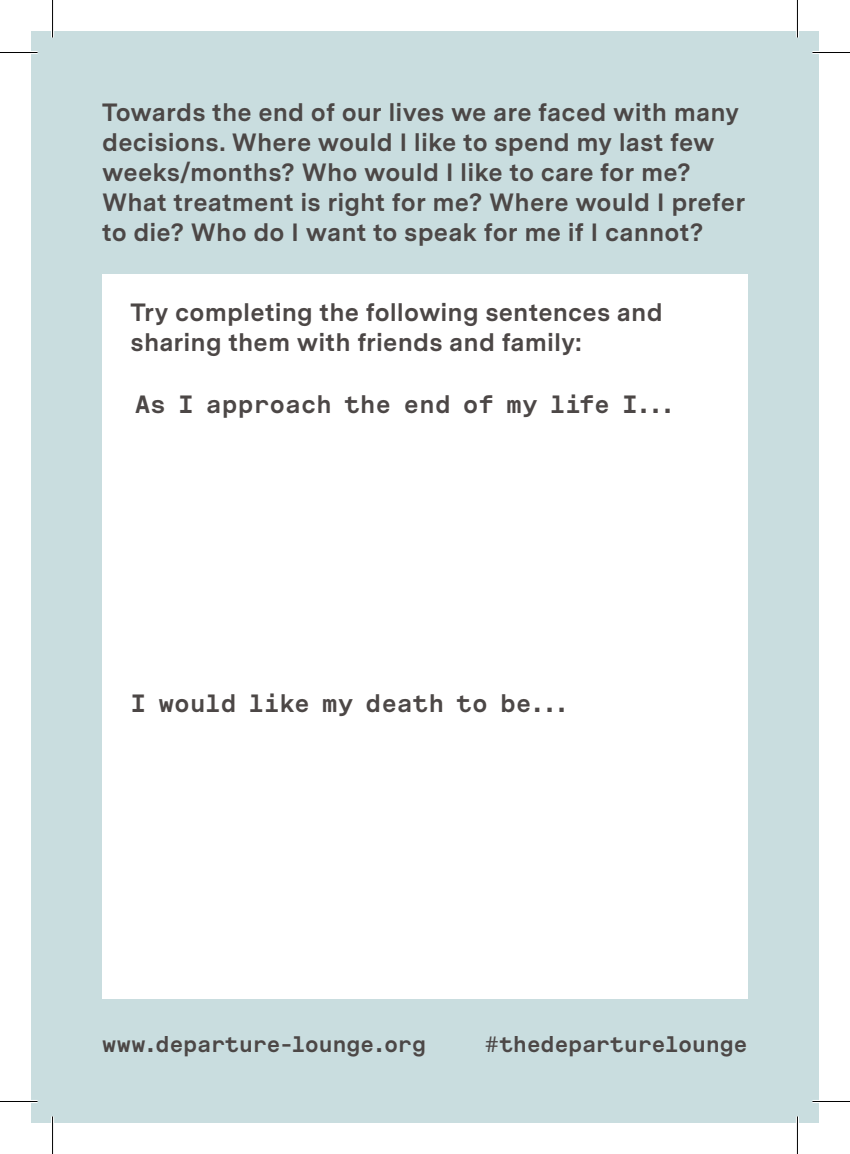
<style>
.page{position:relative;width:850px;height:1154px;background:#fff}
.page>*{position:absolute;margin:0;border:0;box-sizing:border-box;transform-origin:0 0}
.t1{font:700 25px/30px "Messina Sans";letter-spacing:.005em;color:#4c4746}
.t2{font:700 25px "Messina Sans Mono";letter-spacing:-.005em;color:#4c4746}
.t3{font:700 22.5px "Messina Sans Mono";letter-spacing:-.015em;color:#4c4746}
</style>
<div class="page">
<div style="left:31px;top:31px;width:787px;height:1092px;background:#c9dddf"></div>
<div style="left:102px;top:274px;width:645px;height:725px;background:#fff"></div>
<hr style="left:0;top:51px;width:38px;height:3px;background:#fff">
<hr style="left:812px;top:51px;width:37px;height:3px;background:#fff">
<hr style="left:0;top:1100px;width:38px;height:3px;background:#fff">
<hr style="left:812px;top:1100px;width:37px;height:3px;background:#fff">
<hr style="left:51px;top:0;width:3px;height:38px;background:#fff">
<hr style="left:51px;top:1116px;width:3px;height:38px;background:#fff">
<hr style="left:795px;top:0;width:3px;height:38px;background:#fff">
<hr style="left:795px;top:1116px;width:3px;height:38px;background:#fff">
<hr style="left:0;top:52px;width:38px;height:1px;background:#000">
<hr style="left:812px;top:52px;width:37px;height:1px;background:#000">
<hr style="left:0;top:1101px;width:38px;height:1px;background:#000">
<hr style="left:812px;top:1101px;width:37px;height:1px;background:#000">
<hr style="left:52px;top:0;width:1px;height:38px;background:#000">
<hr style="left:52px;top:1116px;width:1px;height:38px;background:#000">
<hr style="left:796px;top:0;width:1px;height:38px;background:#000">
<hr style="left:796px;top:1116px;width:1px;height:38px;background:#000">
<p class="t1" style="left:102px;top:97px;width:644px">Towards the end of our lives we are faced with many decisions. Where would I like to spend my last few weeks/months? Who would I like to care for me?<br>What treatment is right for me? Where would I prefer to die? Who do I want to speak for me if I cannot?</p>
<p class="t1" style="left:130px;top:297px;width:533px">Try completing the following sentences and sharing them with friends and family:</p>
<p class="t2" style="left:135px;top:384px;width:542px">As I approach the end of my life I...</p>
<p class="t2" style="left:130px;top:683px;width:440px">I would like my death to be...</p>
<p class="t3" style="left:102px;top:1026px;width:325px">www.departure-lounge.org</p>
<p class="t3" style="left:484px;top:1026px;width:264px">#thedeparturelounge</p>
</div>
